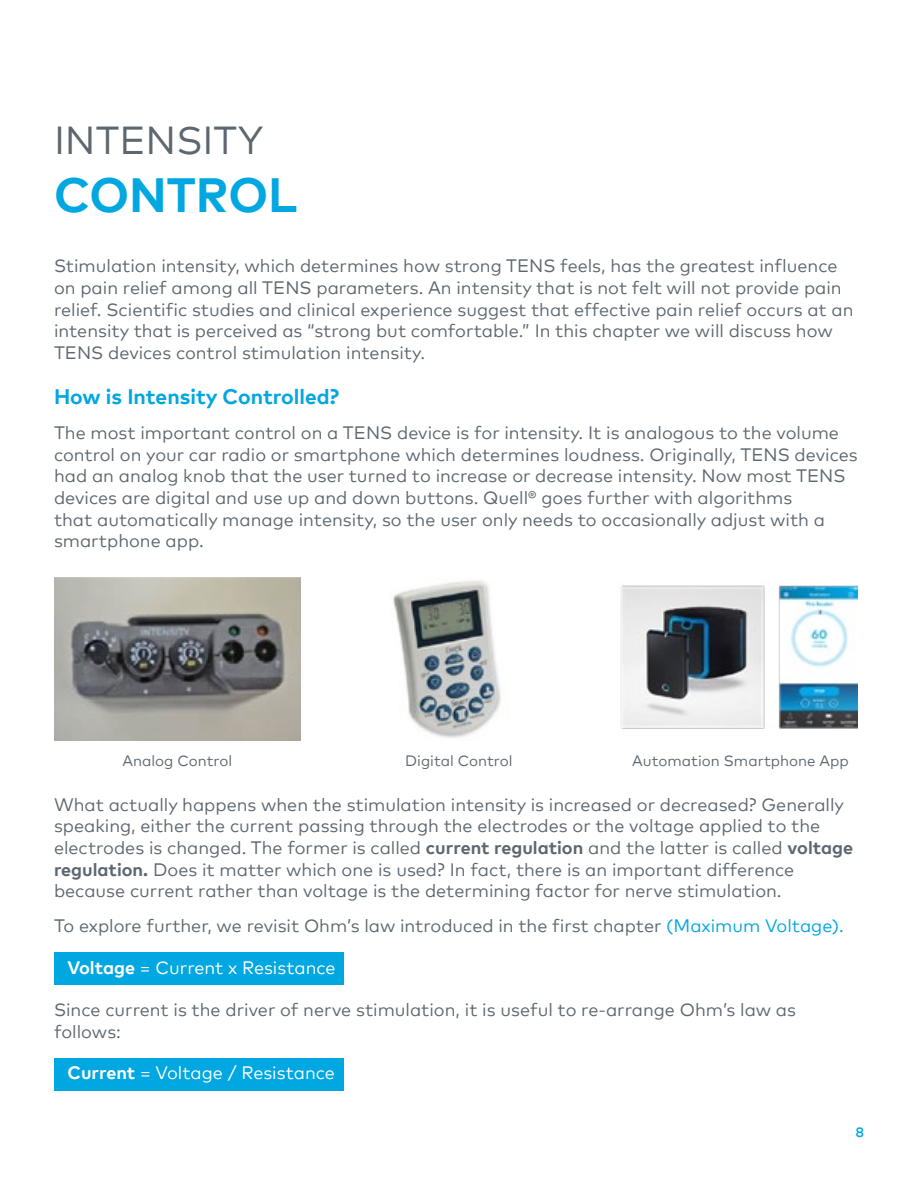
<style>
.page{position:relative;width:918px;height:1188px;background:#fff}
.page>*{position:absolute;margin:0;border:0;box-sizing:border-box;transform-origin:0 0}
.t1{font:700 48px "Mark Offc";color:#00a7e0}
.t2{font:39px "Mark Offc";color:#5d6770}
.t3{font:700 21px "Mark Offc";color:#00a7e0}
.t4{font:18px/21.6px "Mark Offc";color:#5d6770}
.t5{font:18px "Mark Offc";color:#fff}
.t6{font:15px "Mark Offc";color:#5d6770}
.t7{font:500 13.5px "Mark Offc";color:#00a7e0}
.s1{font-weight:700}
.s2{color:#00a7e0}
</style>
<div class="page">
<div style="left:54px;top:952px;width:289px;height:32px;background:#00a7e0"></div>
<div style="left:54px;top:1058px;width:289px;height:32px;background:#00a7e0"></div>
<img style="left:54px;top:577px;width:247px;height:163px">
<img style="left:393px;top:580px;width:108px;height:158px">
<img style="left:620px;top:585px;width:238px;height:144px">
<h2 class="t2" style="left:54px;top:116px;width:211px">INTENSITY</h2>
<h1 class="t1" style="left:54px;top:163px;width:245px">CONTROL</h1>
<p class="t4" style="left:54px;top:255px;width:801px">Stimulation intensity, which determines how strong TENS feels, has the greatest influence on pain relief among all TENS parameters. An intensity that is not felt will not provide pain relief. Scientific studies and clinical experience suggest that effective pain relief occurs at an intensity that is perceived as “strong but comfortable.” In this chapter we will discuss how TENS devices control stimulation intensity.</p>
<p class="t3" style="left:54px;top:383px;width:287px">How is Intensity Controlled?</p>
<p class="t4" style="left:54px;top:422px;width:805px">The most important control on a TENS device is for intensity. It is analogous to the volume control on your car radio or smartphone which determines loudness. Originally, TENS devices had an analog knob that the user turned to increase or decrease intensity. Now most TENS devices are digital and use up and down buttons. Quell® goes further with algorithms<br>that automatically manage intensity, so the user only needs to occasionally adjust with a smartphone app.</p>
<p class="t6" style="left:123px;top:752px;width:111px">Analog Control</p>
<p class="t6" style="left:405px;top:752px;width:109px">Digital Control</p>
<p class="t6" style="left:632px;top:752px;width:218px">Automation Smartphone App</p>
<p class="t4" style="left:54px;top:793px;width:801px">What actually happens when the stimulation intensity is increased or decreased? Generally speaking, either the current passing through the electrodes or the voltage applied to the electrodes is changed. The former is called <span class="s1">current regulation</span> and the latter is called <span class="s1">voltage regulation.</span> Does it matter which one is used? In fact, there is an important difference because current rather than voltage is the determining factor for nerve stimulation.</p>
<p class="t4" style="left:54px;top:915px;width:791px">To explore further, we revisit Ohm’s law introduced in the first chapter <span class="s2">(Maximum Voltage).</span></p>
<p class="t5" style="left:68px;top:957px;width:270px"><span class="s1">Voltage</span> = Current x Resistance</p>
<p class="t4" style="left:54px;top:999px;width:744px">Since current is the driver of nerve stimulation, it is useful to re-arrange Ohm’s law as follows:</p>
<p class="t5" style="left:68px;top:1062px;width:269px"><span class="s1">Current</span> = Voltage / Resistance</p>
<p class="t7" style="left:856px;top:1124px;width:10px">8</p>
</div>
